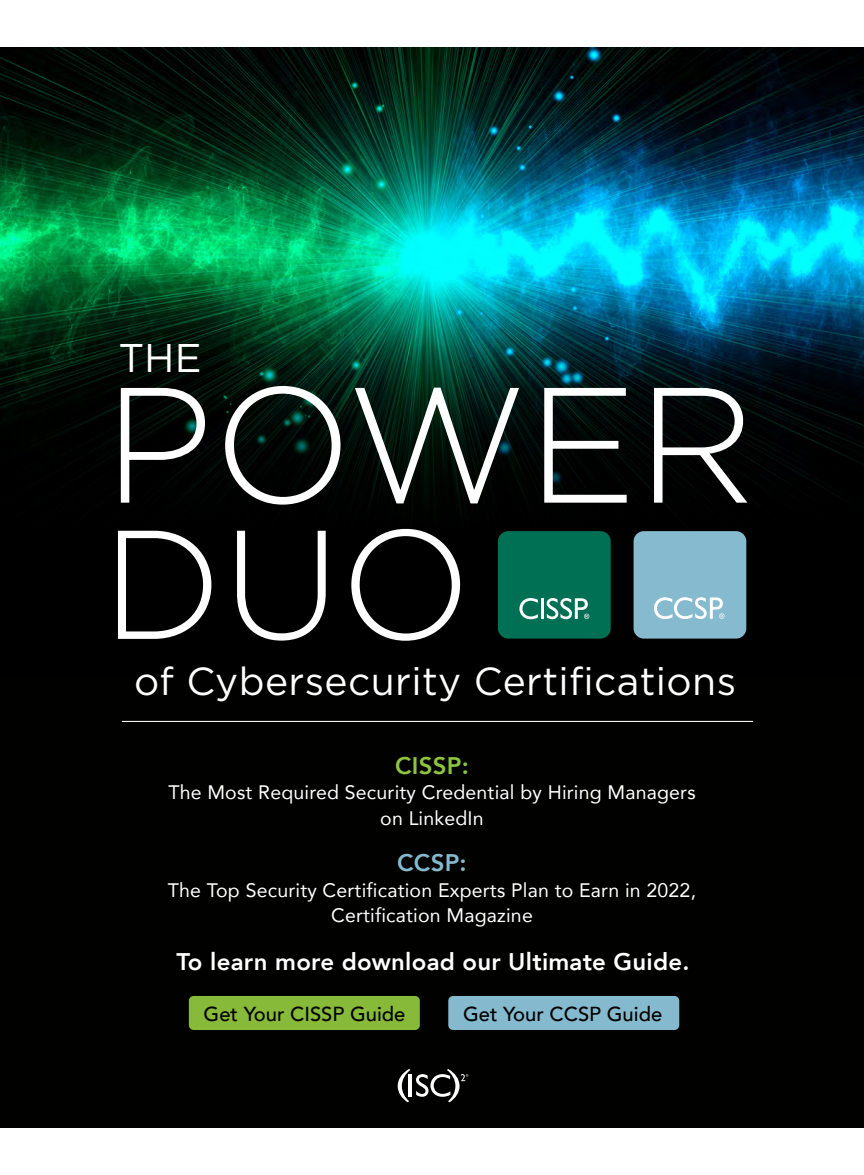
<style>
.page{position:relative;width:864px;height:1175px;background:#fff}
.page>*{position:absolute;margin:0;border:0;box-sizing:border-box;transform-origin:0 0}
.t1{font:300 163.8px "Gotham";color:#fff}
.t2{font:300 154.5px "Gotham";color:#fff}
.t3{font:40.05px "Gotham";color:#fff}
.t4{font:39px "Gotham";letter-spacing:.01em;color:#fff}
.t5{font:800 24px "Avenir";letter-spacing:.01em;color:#fff}
.t6{font:800 24px "Avenir";letter-spacing:.01em;color:#8dc440}
.t7{font:800 24px "Avenir";color:#85bace}
.t8{font:500 20.25px "Avenir";color:#000}
.t9{font:19.5px/25.5px "Avenir";letter-spacing:.01em;color:#fff;text-align:center}
</style>
<div class="page">
<div style="left:0;top:47px;width:864px;height:1080px;background:#010100"></div>
<img style="left:0;top:47px;width:864px;height:298px">
<svg style="left:0;top:345px;width:864px;height:294px"></svg>
<hr style="left:409px;top:1074px;width:3px;height:22px;background:#fff">
<svg style="left:398px;top:1069px;width:12px;height:33px"></svg>
<svg style="left:416px;top:1069px;width:52px;height:33px"></svg>
<div style="left:498px;top:531px;width:113px;height:107px;background:#007054;border-radius:10px"></div>
<hr style="left:541px;top:598px;width:3px;height:21px;background:#fff">
<svg style="left:519px;top:598px;width:19px;height:21px"></svg>
<svg style="left:547px;top:598px;width:42px;height:21px"></svg>
<div style="left:634px;top:531px;width:112px;height:107px;background:#86bace;border-radius:10px"></div>
<svg style="left:654px;top:597px;width:71px;height:22px"></svg>
<hr style="left:122px;top:721px;width:631px;height:1px;background:#fff">
<div style="left:189px;top:996px;width:231px;height:34px;background:#88ba3a;border-radius:5px"></div>
<div style="left:448px;top:996px;width:231px;height:34px;background:#85bace;border-radius:5px"></div>
<h3 class="t3" style="left:118px;top:332px;width:85px">THE</h3>
<h1 class="t1" style="left:104px;top:355px;width:653px">POWER</h1>
<h2 class="t2" style="left:102px;top:500px;width:371px">DUO</h2>
<h3 class="t4" style="left:134px;top:656px;width:604px">of Cybersecurity Certifications</h3>
<p class="t6" style="left:395px;top:746px;width:75px">CISSP:</p>
<p class="t9" style="left:168px;top:779px;width:529px">The Most Required Security Credential by Hiring Managers on LinkedIn</p>
<p class="t7" style="left:397px;top:844px;width:71px">CCSP:</p>
<p class="t9" style="left:168px;top:876px;width:530px">The Top Security Certification Experts Plan to Earn in 2022,<br>Certification Magazine</p>
<p class="t5" style="left:177px;top:942px;width:514px">To learn more download our Ultimate Guide.</p>
<p class="t8" style="left:204px;top:996px;width:203px">Get Your CISSP Guide</p>
<p class="t8" style="left:463px;top:996px;width:201px">Get Your CCSP Guide</p>
</div>
